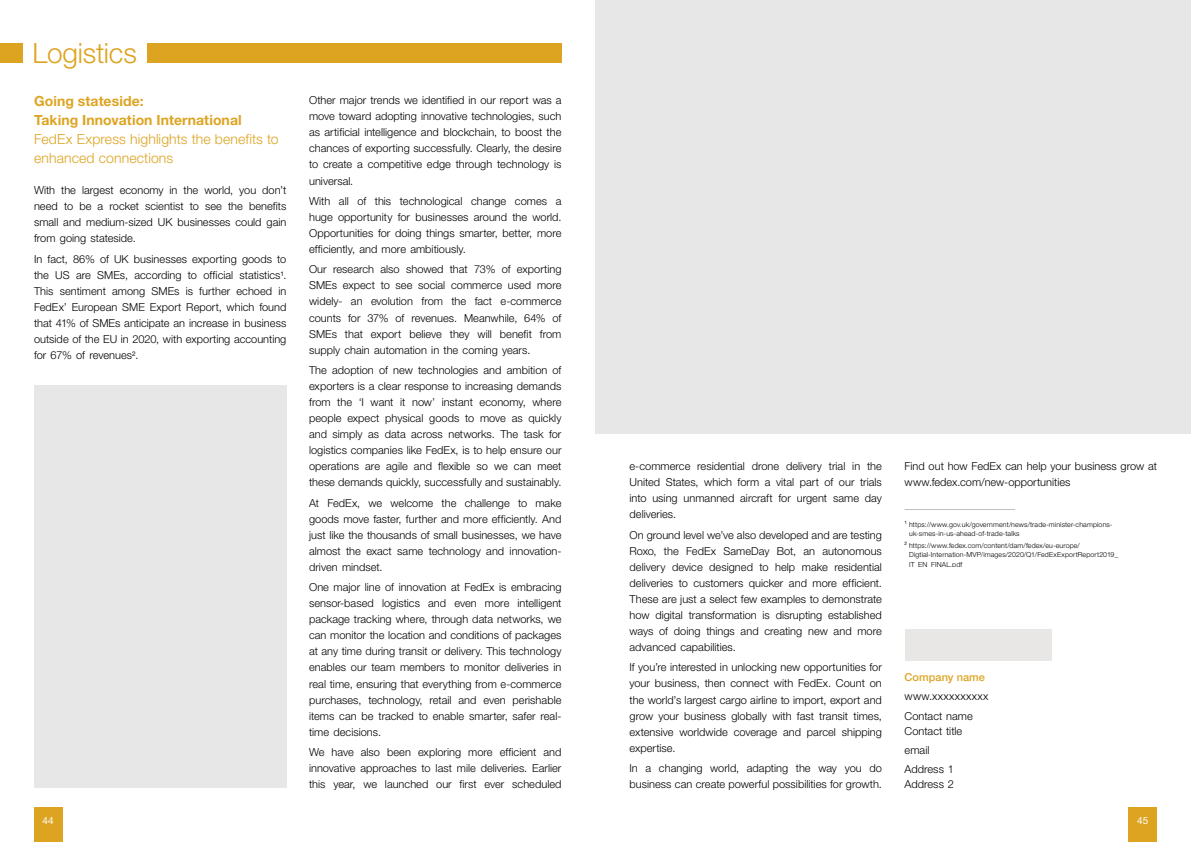
<style>
.page{position:relative;width:1191px;height:842px;background:#fff}
.page>*{position:absolute;margin:0;border:0;box-sizing:border-box;transform-origin:0 0}
.t1{font:300 28px "Helvetica Neue";letter-spacing:-.01em;color:#dda421}
.t2{font:300 14px/19px "Helvetica Neue";letter-spacing:.01em;color:#dda421}
.t3{font:700 14px/19px "Helvetica Neue";letter-spacing:.005em;color:#dda421}
.t4{font:300 11px/16.1px "Helvetica Neue";color:#000;text-align:justify}
.t5{font:300 11px "Helvetica Neue";letter-spacing:.035em;color:#000}
.t6{font:500 11px "Helvetica Neue";letter-spacing:.005em;color:#dda421}
.t7{font:10px "Helvetica Neue";color:#fff}
.t8{font:300 7px/9.3px "Helvetica Neue";letter-spacing:.02em;color:#000}
</style>
<div class="page">
<div style="left:34px;top:808px;width:28px;height:34px;background:#dda421"></div>
<div style="left:0;top:43px;width:23px;height:20px;background:#dda421"></div>
<div style="left:147px;top:43px;width:414px;height:20px;background:#dda421"></div>
<hr style="left:904px;top:509px;width:111px;height:1px;background:#c0c0c0">
<div style="left:905px;top:629px;width:147px;height:31px;background:#e8e7e5"></div>
<div style="left:595px;top:0;width:596px;height:434px;background:#e7e7e7"></div>
<div style="left:34px;top:386px;width:252px;height:402px;background:#e7e7e7"></div>
<div style="left:1128px;top:808px;width:29px;height:34px;background:#dda421"></div>
<p class="t1" style="left:33px;top:35px;width:106px">Logistics</p>
<p class="t3" style="left:34px;top:92px;width:209px">Going stateside:<br>Taking Innovation International</p>
<p class="t2" style="left:34px;top:130px;width:246px">FedEx Express highlights the benefits to enhanced connections</p>
<p class="t4" style="left:34px;top:181px;width:254px">With the largest economy in the world, you don’t need to be a rocket scientist to see the benefits small and medium-sized UK businesses could gain from going stateside.</p>
<p class="t4" style="left:34px;top:251px;width:254px">In fact, 86% of UK businesses exporting goods to the US are SMEs, according to official statistics<sup>1</sup>.<br>This sentiment among SMEs is further echoed in FedEx’ European SME Export Report, which found that 41% of SMEs anticipate an increase in business outside of the EU in 2020, with exporting accounting for 67% of revenues<sup>2</sup>.</p>
<p class="t7" style="left:43px;top:814px;width:13px">44</p>
<p class="t4" style="left:309px;top:92px;width:254px">Other major trends we identified in our report was a move toward adopting innovative technologies, such as artificial intelligence and blockchain, to boost the chances of exporting successfully. Clearly, the desire to create a competitive edge through technology is universal.</p>
<p class="t4" style="left:309px;top:193px;width:254px">With all of this technological change comes a huge opportunity for businesses around the world.<br>Opportunities for doing things smarter, better, more efficiently, and more ambitiously.</p>
<p class="t4" style="left:309px;top:261px;width:254px">Our research also showed that 73% of exporting SMEs expect to see social commerce used more widely- an evolution from the fact e-commerce counts for 37% of revenues. Meanwhile, 64% of SMEs that export believe they will benefit from supply chain automation in the coming years.</p>
<p class="t4" style="left:309px;top:362px;width:254px">The adoption of new technologies and ambition of exporters is a clear response to increasing demands from the ‘I want it now’ instant economy, where people expect physical goods to move as quickly and simply as data across networks. The task for logistics companies like FedEx, is to help ensure our operations are agile and flexible so we can meet these demands quickly, successfully and sustainably.</p>
<p class="t4" style="left:309px;top:494px;width:254px">At FedEx, we welcome the challenge to make goods move faster, further and more efficiently. And just like the thousands of small businesses, we have almost the exact same technology and innovation&shy;driven mindset.</p>
<p class="t4" style="left:309px;top:579px;width:254px">One major line of innovation at FedEx is embracing sensor-based logistics and even more intelligent package tracking where, through data networks, we can monitor the location and conditions of packages at any time during transit or delivery. This technology enables our team members to monitor deliveries in real time, ensuring that everything from e-commerce purchases, technology, retail and even perishable items can be tracked to enable smarter, safer real&shy;time decisions.</p>
<p class="t4" style="left:309px;top:744px;width:254px">We have also been exploring more efficient and innovative approaches to last mile deliveries. Earlier this year, we launched our first ever scheduled</p>
<p class="t4" style="left:629px;top:458px;width:254px">e-commerce residential drone delivery trial in the United States, which form a vital part of our trials into using unmanned aircraft for urgent same day deliveries.</p>
<p class="t4" style="left:629px;top:526px;width:254px">On ground level we’ve also developed and are testing Roxo, the FedEx SameDay Bot, an autonomous delivery device designed to help make residential deliveries to customers quicker and more efficient.<br>These are just a select few examples to demonstrate how digital transformation is disrupting established ways of doing things and creating new and more advanced capabilities.</p>
<p class="t4" style="left:629px;top:659px;width:254px">If you’re interested in unlocking new opportunities for your business, then connect with FedEx. Count on the world’s largest cargo airline to import, export and grow your business globally with fast transit times, extensive worldwide coverage and parcel shipping expertise.</p>
<p class="t4" style="left:629px;top:760px;width:254px">In a changing world, adapting the way you do business can create powerful possibilities for growth.</p>
<p class="t4" style="left:904px;top:458px;width:254px">Find out how FedEx can help your business grow at www.fedex.com/new-opportunities</p>
<p class="t8" style="left:909px;top:519px;width:205px;text-indent:-5px"><sup>1</sup> https://www.gov.uk/government/news/trade-minister-champions&shy;uk-smes-in-us-ahead-of-trade-talks</p>
<p class="t8" style="left:909px;top:541px;width:210px;text-indent:-5px"><sup>2</sup> https://www.fedex.com/content/dam/fedex/eu-europe/<br>Digtial-Internation-MVP/images/2020/Q1/FedExExportReport2019_<br>IT_EN_FINAL.pdf</p>
<p class="t6" style="left:904px;top:671px;width:82px">Company name</p>
<p class="t5" style="left:904px;top:690px;width:85px">www.xxxxxxxxxx</p>
<p class="t4" style="left:904px;top:708px;width:70px;line-height:15px">Contact name<br>Contact title</p>
<p class="t4" style="left:904px;top:742px;width:26px">email</p>
<p class="t4" style="left:904px;top:761px;width:51px;line-height:15px">Address 1<br>Address 2</p>
<p class="t7" style="left:1137px;top:814px;width:13px">45</p>
</div>
